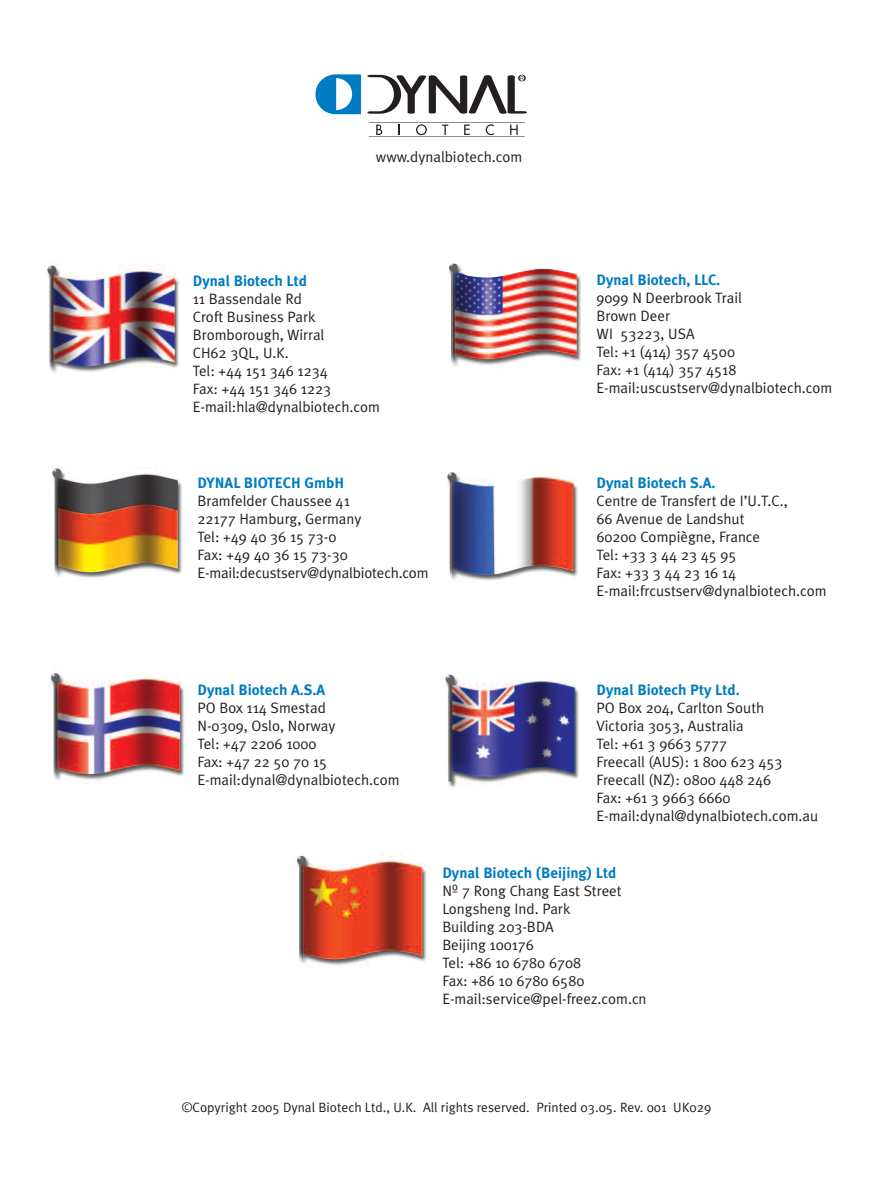
<style>
.page{position:relative;width:893px;height:1187px;background:#fff}
.page>*{position:absolute;margin:0;border:0;box-sizing:border-box;transform-origin:0 0}
.t1{font:15px/18px "Meta Plus Normal";color:#231f20}
.t2{font:700 15px "Meta Plus";color:#007cc2}
.t3{font:13.5px "Meta Plus Normal";color:#231f20}
</style>
<div class="page">
<img style="left:50px;top:673px;width:135px;height:111px">
<img style="left:447px;top:472px;width:131px;height:109px">
<img style="left:445px;top:674px;width:134px;height:113px">
<img style="left:448px;top:263px;width:133px;height:104px">
<img style="left:47px;top:265px;width:132px;height:108px">
<img style="left:52px;top:468px;width:130px;height:110px">
<img style="left:296px;top:855px;width:131px;height:111px">
<hr style="left:369px;top:136px;width:156px;height:1px;background:#231f20">
<svg style="left:315px;top:74px;width:212px;height:61px"></svg>
<p class="t1" style="left:376px;top:148px;width:148px">www.dynalbiotech.com</p>
<p class="t2" style="left:193px;top:272px;width:116px">Dynal Biotech Ltd</p>
<p class="t1" style="left:193px;top:290px;width:189px">11 Bassendale Rd<br>Croft Business Park<br>Bromborough, Wirral<br>CH62 3QL, U.K.<br>Tel: +44 151 346 1234<br>Fax: +44 151 346 1223<br>E-mail:hla@dynalbiotech.com</p>
<p class="t2" style="left:197px;top:474px;width:148px">DYNAL BIOTECH GmbH</p>
<p class="t1" style="left:197px;top:491px;width:233px">Bramfelder Chaussee 41<br>22177 Hamburg, Germany<br>Tel: +49 40 36 15 73-0<br>Fax: +49 40 36 15 73-30<br>E-mail:decustserv@dynalbiotech.com</p>
<p class="t2" style="left:197px;top:680px;width:129px">Dynal Biotech A.S.A</p>
<p class="t1" style="left:197px;top:698px;width:204px">PO Box 114 Smestad<br>N-0309, Oslo, Norway<br>Tel: +47 2206 1000<br>Fax: +47 22 50 70 15<br>E-mail:dynal@dynalbiotech.com</p>
<p class="t2" style="left:596px;top:271px;width:125px">Dynal Biotech, LLC.</p>
<p class="t1" style="left:596px;top:289px;width:237px">9099 N Deerbrook Trail<br>Brown Deer<br>WI 53223, USA<br>Tel: +1 (414) 357 4500<br>Fax: +1 (414) 357 4518<br>E-mail:uscustserv@dynalbiotech.com</p>
<p class="t2" style="left:596px;top:474px;width:121px">Dynal Biotech S.A.</p>
<p class="t1" style="left:596px;top:491px;width:232px">Centre de Transfert de I’U.T.C.,<br>66 Avenue de Landshut<br>60200 Compiègne, France<br>Tel: +33 3 44 23 45 95<br>Fax: +33 3 44 23 16 14<br>E-mail:frcustserv@dynalbiotech.com</p>
<p class="t2" style="left:596px;top:680px;width:145px">Dynal Biotech Pty Ltd.</p>
<p class="t1" style="left:596px;top:698px;width:223px">PO Box 204, Carlton South<br>Victoria 3053, Australia<br>Tel: +61 3 9663 5777<br>Freecall (AUS): 1 800 623 453<br>Freecall (NZ): 0800 448 246<br>Fax: +61 3 9663 6660<br>E-mail:dynal@dynalbiotech.com.au</p>
<p class="t2" style="left:442px;top:864px;width:175px">Dynal Biotech (Beijing) Ltd</p>
<p class="t1" style="left:442px;top:881px;width:206px">Nº 7 Rong Chang East Street<br>Longsheng Ind. Park<br>Building 203-BDA<br>Beijing 100176<br>Tel: +86 10 6780 6708<br>Fax: +86 10 6780 6580<br>E-mail:service@pel-freez.com.cn</p>
<p class="t3" style="left:182px;top:1099px;width:531px">©Copyright 2005 Dynal Biotech Ltd., U.K. All rights reserved. Printed 03.05. Rev. 001 UK029</p>
</div>
